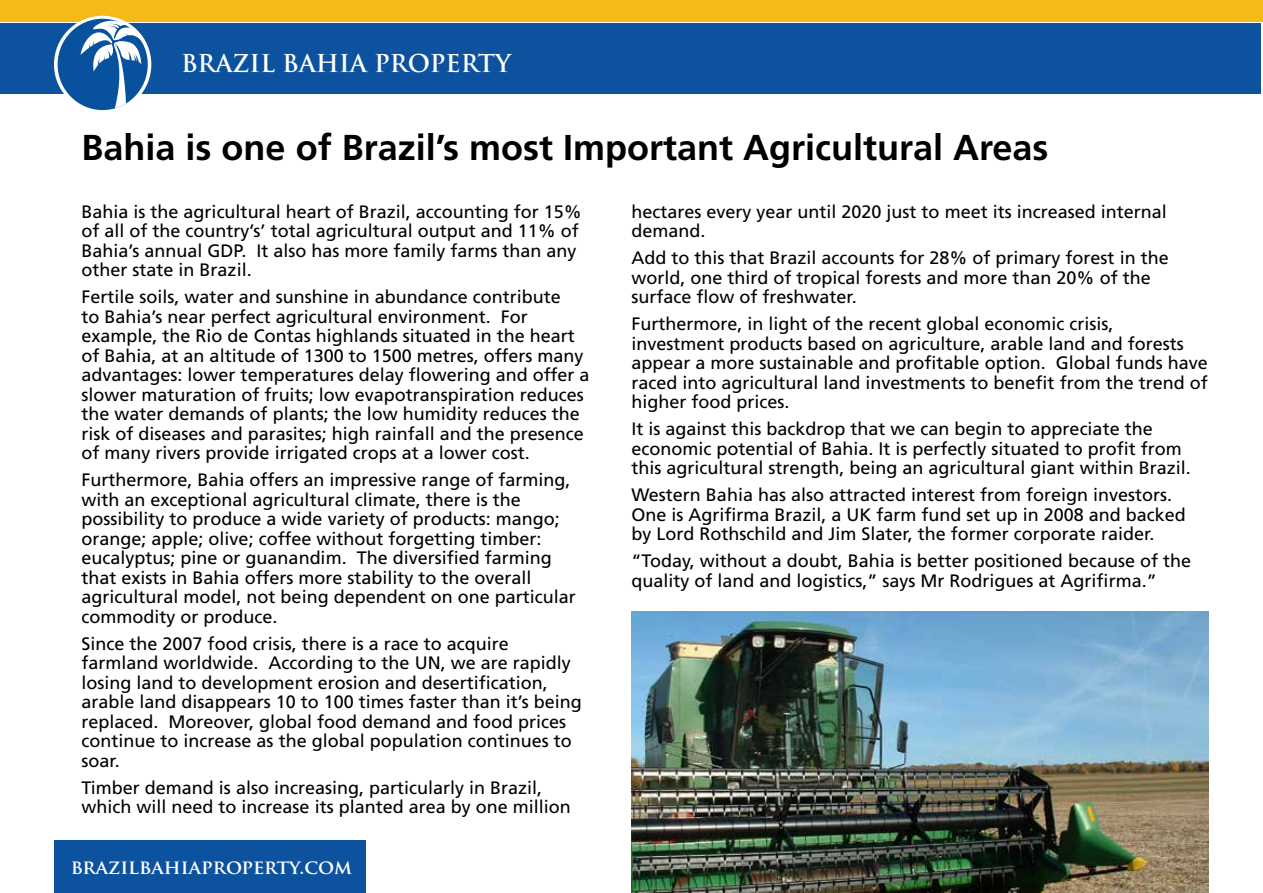
<style>
.page{position:relative;width:1263px;height:893px;background:#fff}
.page>*{position:absolute;margin:0;border:0;box-sizing:border-box;transform-origin:0 0}
.t1{font:700 36px "Frutiger LT";color:#000}
.t2{font:700 24px "Trajan Pro";color:#fff}
.t3{font:700 19.5px "Trajan Pro";color:#fff}
.t4{font:18px/19.5px "Frutiger LT";color:#000}
</style>
<div class="page">
<div style="left:54px;top:840px;width:312px;height:53px;background:#0d529f"></div>
<div style="left:0;top:0;width:1263px;height:21px;background:#f5ba18"></div>
<div style="left:0;top:23px;width:1260px;height:71px;background:#0d529f"></div>
<svg style="left:54px;top:16px;width:97px;height:97px"></svg>
<div style="left:58px;top:19px;width:90px;height:91px;background:#07519f;border-radius:50%"></div>
<svg style="left:80px;top:20px;width:63px;height:88px"></svg>
<img style="left:631px;top:611px;width:578px;height:282px">
<h2 class="t2" style="left:181px;top:48px;width:332px">BRAZIL BAHIA PROPERTY</h2>
<h1 class="t1" style="left:82px;top:127px;width:968px">Bahia is one of Brazil’s most Important Agricultural Areas</h1>
<p class="t4" style="left:631px;top:202px;width:537px">hectares every year until 2020 just to meet its increased internal demand.</p>
<p class="t4" style="left:631px;top:248px;width:539px">Add to this that Brazil accounts for 28% of primary forest in the world, one third of tropical forests and more than 20% of the surface flow of freshwater.</p>
<p class="t4" style="left:631px;top:314px;width:578px">Furthermore, in light of the recent global economic crisis, investment products based on agriculture, arable land and forests appear a more sustainable and profitable option. Global funds have raced into agricultural land investments to benefit from the trend of higher food prices.</p>
<p class="t4" style="left:631px;top:419px;width:561px">It is against this backdrop that we can begin to appreciate the economic potential of Bahia. It is perfectly situated to profit from this agricultural strength, being an agricultural giant within Brazil.</p>
<p class="t4" style="left:631px;top:485px;width:556px">Western Bahia has also attracted interest from foreign investors.<br>One is Agrifirma Brazil, a UK farm fund set up in 2008 and backed by Lord Rothschild and Jim Slater, the former corporate raider.</p>
<p class="t4" style="left:631px;top:551px;width:561px">“Today, without a doubt, Bahia is better positioned because of the quality of land and logistics,” says Mr Rodrigues at Agrifirma.”</p>
<p class="t4" style="left:82px;top:202px;width:502px">Bahia is the agricultural heart of Brazil, accounting for 15% of all of the country’s’ total agricultural output and 11% of Bahia’s annual GDP. It also has more family farms than any other state in Brazil.</p>
<p class="t4" style="left:82px;top:287px;width:509px">Fertile soils, water and sunshine in abundance contribute<br>to Bahia’s near perfect agricultural environment. For example, the Rio de Contas highlands situated in the heart of Bahia, at an altitude of 1300 to 1500 metres, offers many advantages: lower temperatures delay flowering and offer a slower maturation of fruits; low evapotranspiration reduces the water demands of plants; the low humidity reduces the risk of diseases and parasites; high rainfall and the presence of many rivers provide irrigated crops at a lower cost.</p>
<p class="t4" style="left:82px;top:470px;width:496px">Furthermore, Bahia offers an impressive range of farming, with an exceptional agricultural climate, there is the possibility to produce a wide variety of products: mango; orange; apple; olive; coffee without forgetting timber: eucalyptus; pine or guanandim. The diversified farming that exists in Bahia offers more stability to the overall agricultural model, not being dependent on one particular commodity or produce.</p>
<p class="t4" style="left:82px;top:634px;width:502px">Since the 2007 food crisis, there is a race to acquire farmland worldwide. According to the UN, we are rapidly losing land to development erosion and desertification, arable land disappears 10 to 100 times faster than it’s being replaced. Moreover, global food demand and food prices continue to increase as the global population continues to soar.</p>
<p class="t4" style="left:82px;top:778px;width:491px">Timber demand is also increasing, particularly in Brazil, which will need to increase its planted area by one million</p>
<p class="t3" style="left:71px;top:855px;width:283px">brazilbahiaproperty.com</p>
</div>
